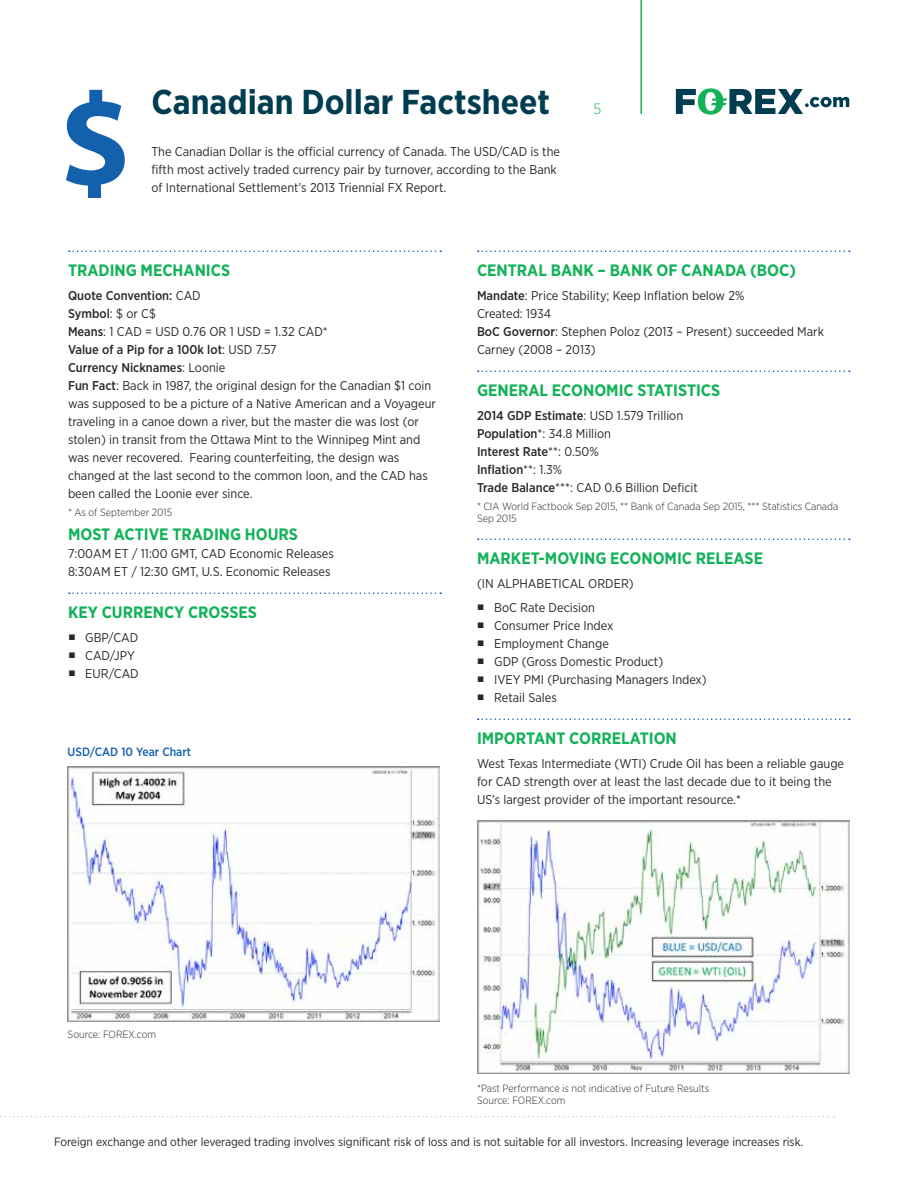
<style>
.page{position:relative;width:918px;height:1188px;background:#fff}
.page>*{position:absolute;margin:0;border:0;box-sizing:border-box;transform-origin:0 0}
.t1{font:700 34.5px "Gotham Narrow";color:#013d51}
.t2{font:900 30px "Gotham Narrow";color:#292727}
.t3{font:700 16.5px "Gotham Narrow";color:#12b259}
.t4{font:300 15px "Gotham Narrow";color:#12b259}
.t5{font:12.75px/18px "Gotham Narrow";color:#292727}
.t6{font:12px "Gotham Narrow";letter-spacing:-.005em;color:#292727}
.t7{font:500 12px "Gotham Narrow";color:#1360ac}
.t8{font:300 10.5px/12px "Gotham Narrow";color:#292727}
.s1{font-weight:500}
</style>
<div class="page">
<hr style="left:640px;top:0;width:2px;height:114px;background:#12b259">
<svg style="left:676px;top:88px;width:173px;height:27px"></svg>
<svg style="left:0;top:1116px;width:834px;height:1px"></svg>
<svg style="left:69px;top:251px;width:372px;height:1px"></svg>
<svg style="left:69px;top:592px;width:372px;height:2px"></svg>
<svg style="left:478px;top:250px;width:372px;height:2px"></svg>
<svg style="left:478px;top:370px;width:372px;height:2px"></svg>
<svg style="left:478px;top:538px;width:372px;height:2px"></svg>
<svg style="left:478px;top:718px;width:372px;height:2px"></svg>
<svg style="left:66px;top:90px;width:59px;height:108px"></svg>
<img style="left:68px;top:767px;width:372px;height:254px">
<img style="left:477px;top:820px;width:372px;height:254px">
<h1 class="t1" style="left:152px;top:80px;width:400px">Canadian Dollar Factsheet</h1>
<p class="t5" style="left:152px;top:142px;width:410px">The Canadian Dollar is the official currency of Canada. The USD/CAD is the fifth most actively traded currency pair by turnover, according to the Bank of International Settlement’s 2013 Triennial FX Report.</p>
<p class="t4" style="left:594px;top:100px;width:9px">5</p>
<p class="t3" style="left:68px;top:260px;width:164px">TRADING MECHANICS</p>
<p class="t5" style="left:68px;top:286px;width:369px"><span class="s1">Quote Convention:</span> CAD<br><span class="s1">Symbol</span>: $ or C$<br><span class="s1">Means</span>: 1 CAD = USD 0.76 OR 1 USD = 1.32 CAD*<br><span class="s1">Value of a Pip for a 100k lot</span>: USD 7.57<br><span class="s1">Currency Nicknames</span>: Loonie<br><span class="s1">Fun Fact</span>: Back in 1987, the original design for the Canadian $1 coin was supposed to be a picture of a Native American and a Voyageur traveling in a canoe down a river, but the master die was lost (or stolen) in transit from the Ottawa Mint to the Winnipeg Mint and was never recovered. Fearing counterfeiting, the design was changed at the last second to the common loon, and the CAD has been called the Loonie ever since.</p>
<p class="t8" style="left:68px;top:506px;width:106px">* As of September 2015</p>
<p class="t3" style="left:68px;top:524px;width:231px">MOST ACTIVE TRADING HOURS</p>
<p class="t5" style="left:68px;top:544px;width:267px">7:00AM ET / 11:00 GMT, CAD Economic Releases<br>8:30AM ET / 12:30 GMT, U.S. Economic Releases</p>
<p class="t3" style="left:68px;top:602px;width:190px">KEY CURRENCY CROSSES</p>
<h2 class="t2" style="left:68px;top:610px;width:9px">.</h2>
<p class="t5" style="left:85px;top:628px;width:55px">GBP/CAD</p>
<h2 class="t2" style="left:68px;top:628px;width:9px">.</h2>
<p class="t5" style="left:85px;top:646px;width:51px">CAD/JPY</p>
<h2 class="t2" style="left:68px;top:646px;width:9px">.</h2>
<p class="t5" style="left:85px;top:664px;width:55px">EUR/CAD</p>
<p class="t7" style="left:68px;top:744px;width:125px">USD/CAD 10 Year Chart</p>
<p class="t3" style="left:477px;top:260px;width:321px">CENTRAL BANK – BANK OF CANADA (BOC)</p>
<p class="t5" style="left:477px;top:286px;width:349px"><span class="s1">Mandate</span>: Price Stability; Keep Inflation below 2%<br>Created: 1934<br><span class="s1">BoC Governor</span>: Stephen Poloz (2013 – Present) succeeded Mark Carney (2008 – 2013)</p>
<p class="t3" style="left:477px;top:380px;width:245px">GENERAL ECONOMIC STATISTICS</p>
<p class="t5" style="left:477px;top:406px;width:222px"><span class="s1">2014 GDP Estimate</span>: USD 1.579 Trillion<br><span class="s1">Population</span>*: 34.8 Million<br><span class="s1">Interest Rate</span>**: 0.50%<br><span class="s1">Inflation</span>**: 1.3%<br><span class="s1">Trade Balance</span>***: CAD 0.6 Billion Deficit</p>
<p class="t8" style="left:477px;top:500px;width:363px">* CIA World Factbook Sep 2015, ** Bank of Canada Sep 2015, *** Statistics Canada<br>Sep 2015</p>
<p class="t3" style="left:477px;top:548px;width:288px">MARKET-MOVING ECONOMIC RELEASE</p>
<p class="t5" style="left:477px;top:574px;width:158px">(IN ALPHABETICAL ORDER)</p>
<h2 class="t2" style="left:477px;top:580px;width:9px">.</h2>
<p class="t5" style="left:494px;top:598px;width:102px">BoC Rate Decision</p>
<h2 class="t2" style="left:477px;top:598px;width:9px">.</h2>
<p class="t5" style="left:494px;top:616px;width:121px">Consumer Price Index</p>
<h2 class="t2" style="left:477px;top:616px;width:9px">.</h2>
<p class="t5" style="left:494px;top:634px;width:116px">Employment Change</p>
<h2 class="t2" style="left:477px;top:634px;width:9px">.</h2>
<p class="t5" style="left:494px;top:652px;width:170px">GDP (Gross Domestic Product)</p>
<h2 class="t2" style="left:477px;top:652px;width:9px">.</h2>
<p class="t5" style="left:494px;top:670px;width:214px">IVEY PMI (Purchasing Managers Index)</p>
<h2 class="t2" style="left:477px;top:670px;width:9px">.</h2>
<p class="t5" style="left:494px;top:688px;width:64px">Retail Sales</p>
<p class="t3" style="left:477px;top:728px;width:201px">IMPORTANT CORRELATION</p>
<p class="t5" style="left:477px;top:754px;width:369px">West Texas Intermediate (WTI) Crude Oil has been a reliable gauge for CAD strength over at least the last decade due to it being the<br>US’s largest provider of the important resource.*</p>
<p class="t8" style="left:68px;top:1028px;width:90px">Source: FOREX.com</p>
<p class="t8" style="left:477px;top:1082px;width:234px">*Past Performance is not indicative of Future Results<br>Source: FOREX.com</p>
<p class="t6" style="left:54px;top:1134px;width:751px">Foreign exchange and other leveraged trading involves significant risk of loss and is not suitable for all investors. Increasing leverage increases risk.</p>
</div>
